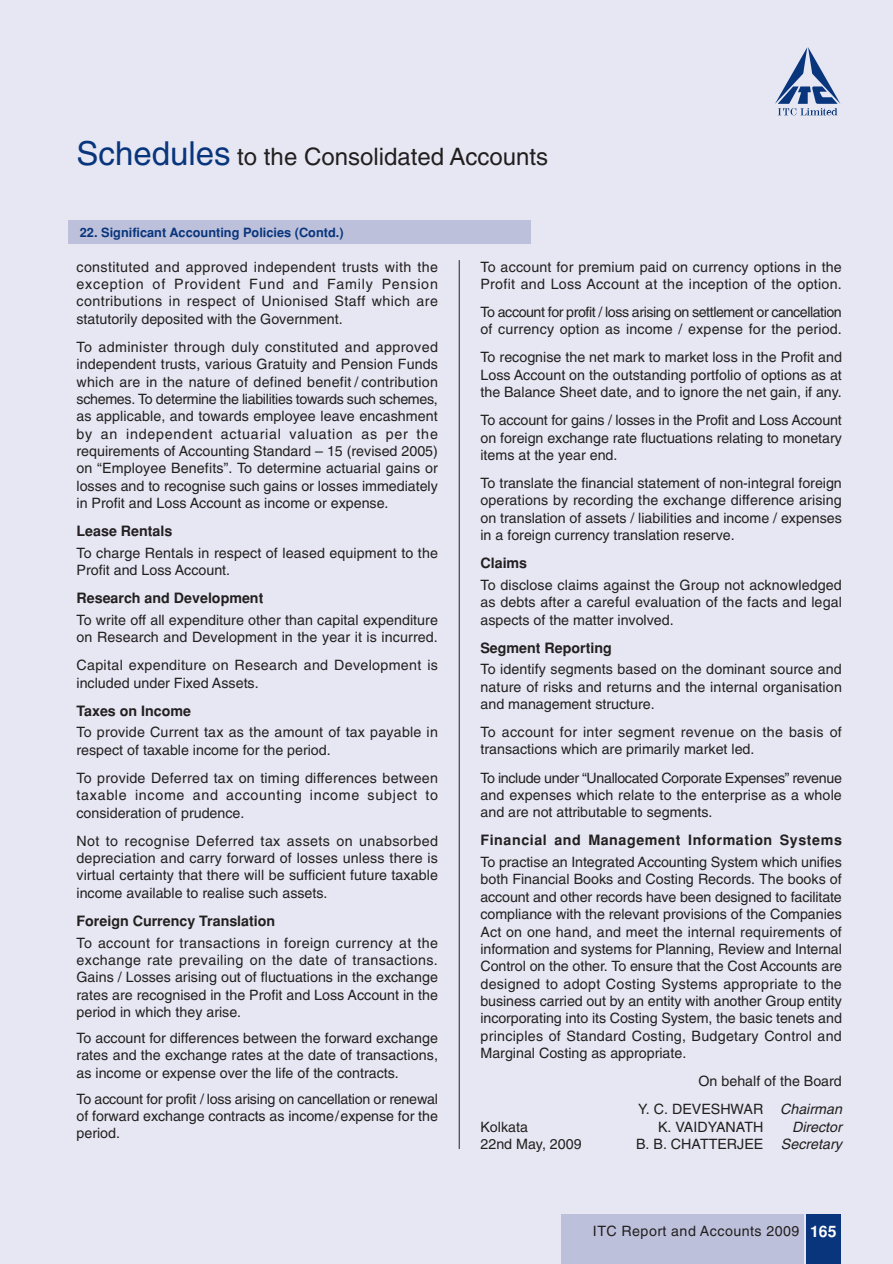
<style>
.page{position:relative;width:893px;height:1264px;background:#fff}
.page>*{position:absolute;margin:0;border:0;box-sizing:border-box;transform-origin:0 0}
.t1{font:24px "Helvetica";color:#231f20}
.t2{font:14.25px/17.4px "Helvetica";color:#231f20;text-align:justify}
.t3{font:14.25px/17.4px "Helvetica";letter-spacing:-.03em;color:#231f20}
.t4{font:700 14.25px "Helvetica";color:#231f20}
.t5{font:14.25px/17.4px "Helvetica";letter-spacing:.025em;color:#231f20}
.t6{font:700 14.25px "Helvetica";letter-spacing:.04em;color:#231f20}
.t7{font:14.25px "Helvetica";letter-spacing:.03em;color:#231f20}
.t8{font:italic 14.25px "Helvetica";color:#231f20}
.t9{font:700 12.75px "Helvetica";color:#08357c}
.s1{font-size:33px;color:#08357c}
.s2{font-style:italic}
.s3{font-weight:700;font-size:15.75px;color:#fff}
</style>
<div class="page">
<div style="left:0;top:0;width:893px;height:1263px;background:#e6e7f2"></div>
<svg style="left:775px;top:47px;width:65px;height:68px;background:#a5b3cf"></svg>
<div style="left:68px;top:220px;width:463px;height:24px;background:#bdc0da"></div>
<svg style="left:458px;top:258px;width:2px;height:891px;background:#848288"></svg>
<h1 class="t1" style="left:77px;top:148px;width:473px"><span class="s1">Schedules</span> to the Consolidated Accounts</h1>
<p class="t9" style="left:80px;top:227px;width:265px">22. Significant Accounting Policies (Contd.)</p>
<p class="t2" style="left:77px;top:259px;width:363px">constituted and approved independent trusts with the exception of Provident Fund and Family Pension contributions in respect of Unionised Staff which are statutorily deposited with the Government.</p>
<p class="t2" style="left:77px;top:339px;width:363px">To administer through duly constituted and approved independent trusts, various Gratuity and Pension Funds which are in the nature of defined benefit / contribution schemes. To determine the liabilities towards such schemes, as applicable, and towards employee leave encashment by an independent actuarial valuation as per the requirements of Accounting Standard – 15 (revised 2005) on “Employee Benefits”. To determine actuarial gains or losses and to recognise such gains or losses immediately in Profit and Loss Account as income or expense.</p>
<p class="t4" style="left:77px;top:526px;width:97px">Lease Rentals</p>
<p class="t2" style="left:77px;top:545px;width:363px">To charge Rentals in respect of leased equipment to the<br>Profit and Loss Account.</p>
<p class="t4" style="left:77px;top:593px;width:188px">Research and Development</p>
<p class="t2" style="left:77px;top:612px;width:363px">To write off all expenditure other than capital expenditure on Research and Development in the year it is incurred.</p>
<p class="t5" style="left:77px;top:658px;width:363px">Capital expenditure on Research and Development is included under Fixed Assets.</p>
<p class="t4" style="left:77px;top:705px;width:116px">Taxes on Income</p>
<p class="t2" style="left:77px;top:725px;width:363px">To provide Current tax as the amount of tax payable in respect of taxable income for the period.</p>
<p class="t2" style="left:77px;top:770px;width:363px">To provide Deferred tax on timing differences between taxable income and accounting income subject to consideration of prudence.</p>
<p class="t2" style="left:77px;top:833px;width:363px">Not to recognise Deferred tax assets on unabsorbed depreciation and carry forward of losses unless there is virtual certainty that there will be sufficient future taxable income available to realise such assets.</p>
<p class="t4" style="left:77px;top:915px;width:200px">Foreign Currency Translation</p>
<p class="t2" style="left:77px;top:935px;width:363px">To account for transactions in foreign currency at the exchange rate prevailing on the date of transactions.<br>Gains / Losses arising out of fluctuations in the exchange rates are recognised in the Profit and Loss Account in the period in which they arise.</p>
<p class="t2" style="left:77px;top:1030px;width:363px">To account for differences between the forward exchange rates and the exchange rates at the date of transactions, as income or expense over the life of the contracts.</p>
<p class="t2" style="left:77px;top:1091px;width:363px">To account for profit / loss arising on cancellation or renewal of forward exchange contracts as income/expense for the period.</p>
<p class="t2" style="left:480px;top:259px;width:363px">To account for premium paid on currency options in the<br>Profit and Loss Account at the inception of the option.</p>
<p class="t3" style="left:480px;top:304px;width:363px">To account for profit / loss arising on settlement or cancellation of currency option as income / expense for the period.</p>
<p class="t2" style="left:480px;top:350px;width:363px">To recognise the net mark to market loss in the Profit and Loss Account on the outstanding portfolio of options as at the Balance Sheet date, and to ignore the net gain, if any.</p>
<p class="t2" style="left:480px;top:413px;width:363px">To account for gains / losses in the Profit and Loss Account on foreign exchange rate fluctuations relating to monetary items at the year end.</p>
<p class="t2" style="left:480px;top:475px;width:363px">To translate the financial statement of non-integral foreign operations by recording the exchange difference arising on translation of assets / liabilities and income / expenses in a foreign currency translation reserve.</p>
<p class="t4" style="left:480px;top:558px;width:48px">Claims</p>
<p class="t2" style="left:480px;top:577px;width:363px">To disclose claims against the Group not acknowledged as debts after a careful evaluation of the facts and legal aspects of the matter involved.</p>
<p class="t4" style="left:480px;top:642px;width:133px">Segment Reporting</p>
<p class="t2" style="left:480px;top:662px;width:363px">To identify segments based on the dominant source and nature of risks and returns and the internal organisation and management structure.</p>
<p class="t2" style="left:480px;top:724px;width:363px">To account for inter segment revenue on the basis of transactions which are primarily market led.</p>
<p class="t2" style="left:480px;top:770px;width:363px">To include under “Unallocated Corporate Expenses” revenue and expenses which relate to the enterprise as a whole and are not attributable to segments.</p>
<p class="t6" style="left:480px;top:835px;width:363px">Financial and Management Information Systems</p>
<p class="t2" style="left:480px;top:854px;width:363px">To practise an Integrated Accounting System which unifies both Financial Books and Costing Records. The books of account and other records have been designed to facilitate compliance with the relevant provisions of the Companies Act on one hand, and meet the internal requirements of information and systems for Planning, Review and Internal Control on the other. To ensure that the Cost Accounts are designed to adopt Costing Systems appropriate to the business carried out by an entity with another Group entity incorporating into its Costing System, the basic tenets and principles of Standard Costing, Budgetary Control and Marginal Costing as appropriate.</p>
<p class="t2" style="left:638px;top:1068px;width:208px;line-height:28px;text-align:right">On behalf of the Board<br>Y. C. DEVESHWAR <span class="s2">Chairman</span></p>
<p class="t2" style="left:480px;top:1119px;width:49px">Kolkata</p>
<p class="t2" style="left:658px;top:1119px;width:107px">K. VAIDYANATH</p>
<p class="t8" style="left:792px;top:1121px;width:54px">Director</p>
<p class="t2" style="left:480px;top:1136px;width:103px">22nd May, 2009</p>
<p class="t2" style="left:636px;top:1136px;width:207px">B. B. CHATTERJEE <span class="s2">Secretary</span></p>
<p class="t7" style="left:593px;top:1226px;width:245px">ITC Report and Accounts 2009 <span class="s3">165</span></p>
</div>
